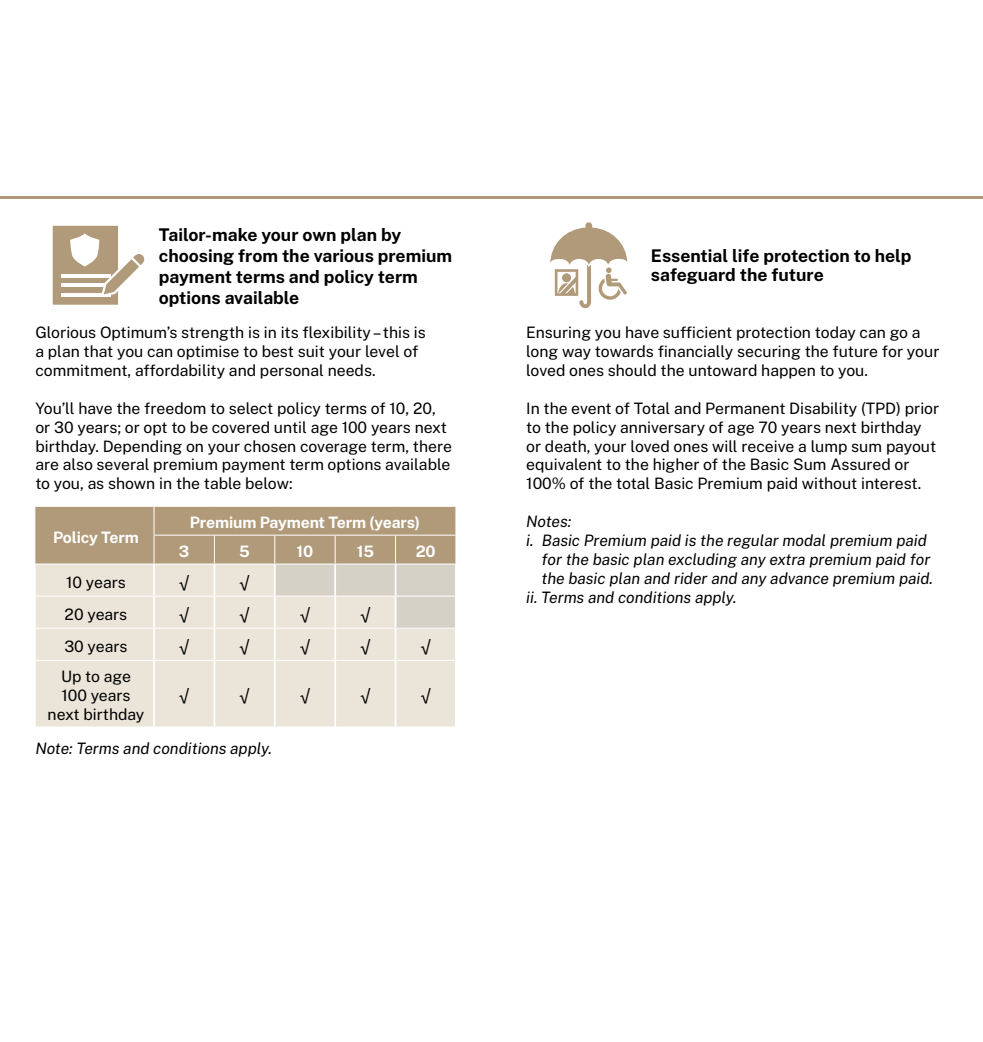
<style>
.page{position:relative;width:983px;height:1042px;background:#fff}
.page>*{position:absolute;margin:0;border:0;box-sizing:border-box;transform-origin:0 0}
.t1{font:700 17.5px/21px "Public Sans";color:#000}
.t2{font:15.75px/18.9px "Public Sans";color:#000}
.t3{font:italic 15.75px "Public Sans";color:#000}
.t4{font:700 15.75px "Public Sans";letter-spacing:-.01em;color:#fff}
</style>
<div class="page">
<hr style="left:0;top:196px;width:491px;height:2px;background:#b09a79">
<hr style="left:491px;top:196px;width:491px;height:2px;background:#b09a79">
<div style="left:49px;top:222px;width:72px;height:86px;background:#b09a79;border:4px solid #fff"></div>
<hr style="left:61px;top:283px;width:49px;height:4px;background:#fff">
<hr style="left:61px;top:293px;width:49px;height:4px;background:#fff">
<hr style="left:61px;top:274px;width:49px;height:3px;background:#fff">
<svg style="left:70px;top:233px;width:75px;height:64px"></svg>
<div style="left:36px;top:597px;width:419px;height:129px;background:#ebe5d9"></div>
<div style="left:395px;top:596px;width:61px;height:32px;background:#d5d1c7"></div>
<svg style="left:35px;top:506px;width:421px;height:90px;background:#c3b39b"></svg>
<hr style="left:153px;top:535px;width:61px;height:1px;background:#fff">
<hr style="left:214px;top:535px;width:61px;height:1px;background:#fff">
<hr style="left:275px;top:535px;width:60px;height:1px;background:#fff">
<hr style="left:335px;top:535px;width:60px;height:1px;background:#fff">
<hr style="left:395px;top:535px;width:61px;height:1px;background:#fff">
<hr style="left:34px;top:564px;width:2px;height:32px;background:#fff">
<hr style="left:34px;top:563px;width:120px;height:1px;background:#fff">
<hr style="left:154px;top:563px;width:60px;height:1px;background:#fff">
<hr style="left:214px;top:563px;width:61px;height:1px;background:#fff">
<hr style="left:275px;top:563px;width:60px;height:1px;background:#fff">
<hr style="left:335px;top:563px;width:60px;height:1px;background:#fff">
<hr style="left:395px;top:563px;width:61px;height:1px;background:#fff">
<hr style="left:395px;top:596px;width:60px;height:1px;background:#fff">
<hr style="left:153px;top:564px;width:2px;height:32px;background:#fff">
<hr style="left:213px;top:564px;width:2px;height:32px;background:#fff">
<hr style="left:274px;top:564px;width:1px;height:32px;background:#fff">
<hr style="left:334px;top:564px;width:2px;height:32px;background:#fff">
<hr style="left:394px;top:564px;width:2px;height:32px;background:#fff">
<hr style="left:394px;top:596px;width:2px;height:32px;background:#fff">
<hr style="left:455px;top:564px;width:1px;height:32px;background:#fff">
<hr style="left:455px;top:596px;width:1px;height:32px;background:#fff">
<hr style="left:153px;top:596px;width:2px;height:32px;background:#fff">
<hr style="left:213px;top:596px;width:2px;height:32px;background:#fff">
<hr style="left:274px;top:596px;width:1px;height:32px;background:#fff">
<hr style="left:334px;top:596px;width:2px;height:32px;background:#fff">
<hr style="left:153px;top:628px;width:2px;height:32px;background:#fff">
<hr style="left:213px;top:628px;width:2px;height:32px;background:#fff">
<hr style="left:274px;top:628px;width:1px;height:32px;background:#fff">
<hr style="left:334px;top:628px;width:2px;height:32px;background:#fff">
<hr style="left:394px;top:628px;width:2px;height:32px;background:#fff">
<hr style="left:153px;top:661px;width:2px;height:65px;background:#fff">
<hr style="left:213px;top:661px;width:2px;height:65px;background:#fff">
<hr style="left:274px;top:661px;width:1px;height:65px;background:#fff">
<hr style="left:334px;top:661px;width:2px;height:65px;background:#fff">
<hr style="left:394px;top:661px;width:2px;height:65px;background:#fff">
<hr style="left:36px;top:628px;width:118px;height:1px;background:#fff">
<hr style="left:154px;top:628px;width:60px;height:1px;background:#fff">
<hr style="left:214px;top:628px;width:61px;height:1px;background:#fff">
<hr style="left:275px;top:628px;width:60px;height:1px;background:#fff">
<hr style="left:335px;top:628px;width:60px;height:1px;background:#fff">
<hr style="left:36px;top:660px;width:118px;height:1px;background:#fff">
<hr style="left:154px;top:660px;width:60px;height:1px;background:#fff">
<hr style="left:214px;top:660px;width:61px;height:1px;background:#fff">
<hr style="left:275px;top:660px;width:60px;height:1px;background:#fff">
<hr style="left:335px;top:660px;width:60px;height:1px;background:#fff">
<hr style="left:395px;top:660px;width:60px;height:1px;background:#fff">
<hr style="left:395px;top:628px;width:60px;height:1px;background:#fff">
<svg style="left:550px;top:222px;width:77px;height:86px"></svg>
<p class="t1" style="left:159px;top:224px;width:295px">Tailor-make your own plan by choosing from the various premium payment terms and policy term options available</p>
<p class="t2" style="left:35px;top:322px;width:392px">Glorious Optimum’s strength is in its flexibility – this is a plan that you can optimise to best suit your level of commitment, affordability and personal needs.</p>
<p class="t2" style="left:35px;top:398px;width:418px">You’ll have the freedom to select policy terms of 10, 20, or 30 years; or opt to be covered until age 100 years next birthday. Depending on your chosen coverage term, there are also several premium payment term options available to you, as shown in the table below:</p>
<p class="t4" style="left:53px;top:526px;width:87px">Policy Term</p>
<p class="t4" style="left:190px;top:512px;width:232px">Premium Payment Term (years)</p>
<p class="t4" style="left:179px;top:541px;width:12px">3</p>
<p class="t4" style="left:239px;top:541px;width:12px">5</p>
<p class="t4" style="left:296px;top:541px;width:18px">10</p>
<p class="t4" style="left:356px;top:541px;width:19px">15</p>
<p class="t4" style="left:415px;top:541px;width:21px">20</p>
<p class="t2" style="left:66px;top:572px;width:61px">10 years</p>
<p class="t2" style="left:179px;top:572px;width:11px">√</p>
<p class="t2" style="left:239px;top:572px;width:11px">√</p>
<p class="t2" style="left:65px;top:604px;width:64px">20 years</p>
<p class="t2" style="left:179px;top:604px;width:11px">√</p>
<p class="t2" style="left:239px;top:604px;width:11px">√</p>
<p class="t2" style="left:300px;top:604px;width:11px">√</p>
<p class="t2" style="left:360px;top:604px;width:11px">√</p>
<p class="t2" style="left:64px;top:636px;width:65px">30 years</p>
<p class="t2" style="left:179px;top:636px;width:11px">√</p>
<p class="t2" style="left:239px;top:636px;width:11px">√</p>
<p class="t2" style="left:300px;top:636px;width:11px">√</p>
<p class="t2" style="left:360px;top:636px;width:11px">√</p>
<p class="t2" style="left:420px;top:636px;width:11px">√</p>
<p class="t2" style="left:48px;top:666px;width:98px;text-align:center">Up to age<br>100 years next birthday</p>
<p class="t2" style="left:179px;top:685px;width:11px">√</p>
<p class="t2" style="left:239px;top:685px;width:11px">√</p>
<p class="t2" style="left:300px;top:685px;width:11px">√</p>
<p class="t2" style="left:360px;top:685px;width:11px">√</p>
<p class="t2" style="left:420px;top:685px;width:11px">√</p>
<p class="t3" style="left:35px;top:738px;width:238px">Note: Terms and conditions apply.</p>
<p class="t1" style="left:650px;top:245px;width:262px;line-height:19.2px">Essential life protection to help safeguard the future</p>
<p class="t2" style="left:526px;top:322px;width:414px">Ensuring you have sufficient protection today can go a long way towards financially securing the future for your loved ones should the untoward happen to you.</p>
<p class="t2" style="left:526px;top:398px;width:414px">In the event of Total and Permanent Disability (TPD) prior to the policy anniversary of age 70 years next birthday or death, your loved ones will receive a lump sum payout equivalent to the higher of the Basic Sum Assured or 100% of the total Basic Premium paid without interest.</p>
<p class="t3" style="left:526px;top:511px;width:47px">Notes:</p>
<p class="t3" style="left:526px;top:530px;width:402px">i. Basic Premium paid is the regular modal premium paid</p>
<p class="t3" style="left:541px;top:549px;width:390px">for the basic plan excluding any extra premium paid for</p>
<p class="t3" style="left:541px;top:568px;width:393px">the basic plan and rider and any advance premium paid.</p>
<p class="t3" style="left:526px;top:587px;width:212px">ii. Terms and conditions apply.</p>
</div>
